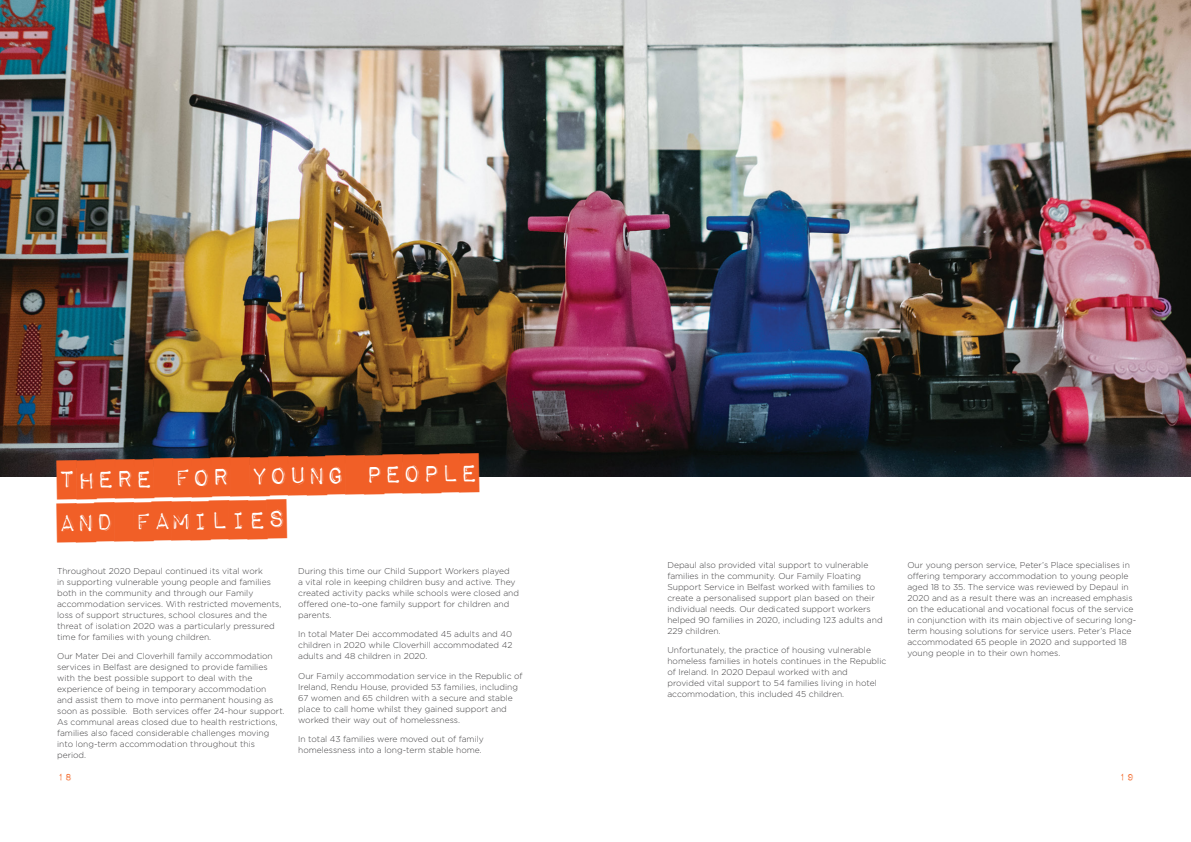
<style>
.page{position:relative;width:1191px;height:842px;background:#fff}
.page>*{position:absolute;margin:0;border:0;box-sizing:border-box;transform-origin:0 0}
.t1{font:32px/43px "Impact Label";color:#f15f27}
.t2{font:13px "Impact Label Reversed";color:#f26322}
.t3{font:300 8.5px/11px "Gotham";color:#414042}
</style>
<div class="page">
<img style="left:0;top:0;width:1191px;height:477px">
<svg style="left:60px;top:461px;width:416px;height:16px"></svg>
<h1 class="t1" style="left:57px;top:458px;width:423px;rotate:-1deg">there for young people and families</h1>
<p class="t3" style="left:57px;top:565px;width:226px">Throughout 2020 Depaul continued its vital work<br>in supporting vulnerable young people and families both in the community and through our Family accommodation services. With restricted movements, loss of support structures, school closures and the threat of isolation 2020 was a particularly pressured time for families with young children.</p>
<p class="t3" style="left:57px;top:650px;width:229px">Our Mater Dei and Cloverhill family accommodation services in Belfast are designed to provide families with the best possible support to deal with the experience of being in temporary accommodation<br>and assist them to move into permanent housing as soon as possible. Both services offer 24-hour support.<br>As communal areas closed due to health restrictions, families also faced considerable challenges moving into long-term accommodation throughout this period.</p>
<p class="t3" style="left:298px;top:565px;width:222px">During this time our Child Support Workers played<br>a vital role in keeping children busy and active. They created activity packs while schools were closed and offered one-to-one family support for children and parents.</p>
<p class="t3" style="left:298px;top:628px;width:216px;text-align:justify">In total Mater Dei accommodated 45 adults and 40 children in 2020 while Cloverhill accommodated 42 adults and 48 children in 2020.</p>
<p class="t3" style="left:298px;top:670px;width:226px">Our Family accommodation service in the Republic of Ireland, Rendu House, provided 53 families, including 67 women and 65 children with a secure and stable place to call home whilst they gained support and worked their way out of homelessness.</p>
<p class="t3" style="left:298px;top:733px;width:187px">In total 43 families were moved out of family homelessness into a long-term stable home.</p>
<p class="t3" style="left:667px;top:559px;width:217px">Depaul also provided vital support to vulnerable families in the community. Our Family Floating Support Service in Belfast worked with families to create a personalised support plan based on their individual needs. Our dedicated support workers helped 90 families in 2020, including 123 adults and 229 children.</p>
<p class="t3" style="left:667px;top:644px;width:220px">Unfortunately, the practice of housing vulnerable homeless families in hotels continues in the Republic of Ireland. In 2020 Depaul worked with and provided vital support to 54 families living in hotel accommodation, this included 45 children.</p>
<p class="t3" style="left:907px;top:559px;width:230px">Our young person service, Peter’s Place specialises in offering temporary accommodation to young people aged 18 to 35. The service was reviewed by Depaul in 2020 and as a result there was an increased emphasis on the educational and vocational focus of the service in conjunction with its main objective of securing long&shy;term housing solutions for service users. Peter’s Place accommodated 65 people in 2020 and supported 18 young people in to their own homes.</p>
<h2 class="t2" style="left:57px;top:771px;width:17px">18</h2>
<h2 class="t2" style="left:1118px;top:771px;width:17px">19</h2>
</div>
